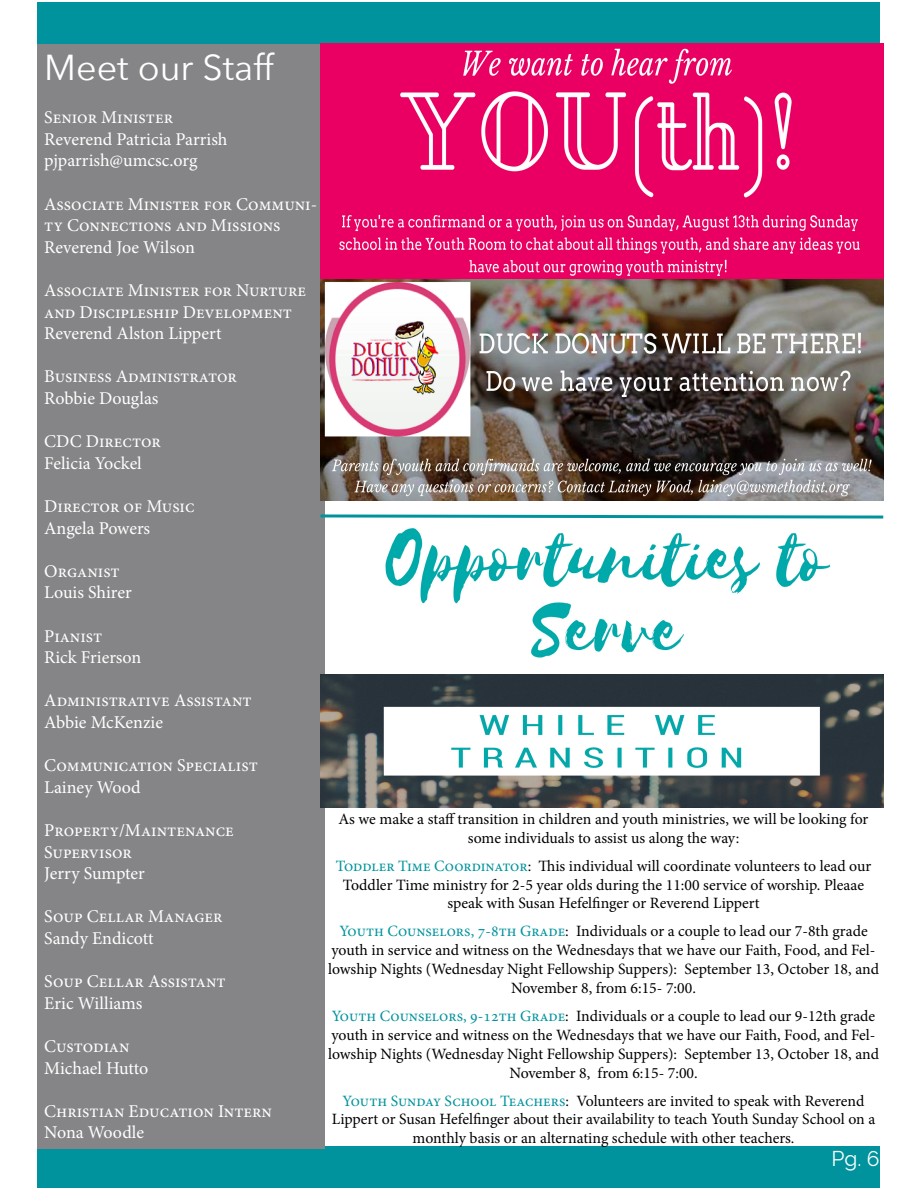
<style>
.page{position:relative;width:918px;height:1188px;background:#fff}
.page>*{position:absolute;margin:0;border:0;box-sizing:border-box;transform-origin:0 0}
.t1{font:36px "Avenir Next";color:#fff}
.t2{font:21px "Raleway";color:#fff}
.t3{font:18px/21.6px "Minion Pro";color:#fff}
.t4{font:15.75px/18.9px "Minion Pro";color:#000;text-align:center}
.s1{color:#00939d}
</style>
<div class="page">
<div style="left:38px;top:2px;width:842px;height:42px;background:#00939d"></div>
<div style="left:38px;top:1146px;width:842px;height:42px;background:#00939d"></div>
<div style="left:38px;top:44px;width:287px;height:1105px;background:#858587"></div>
<img style="left:321px;top:44px;width:562px;height:457px">
<svg style="left:320px;top:514px;width:564px;height:5px"></svg>
<img style="left:321px;top:674px;width:562px;height:134px">
<img style="left:385px;top:528px;width:446px;height:130px">
<h1 class="t1" style="left:44px;top:37px;width:231px">Meet our Staff</h1>
<p class="t3" style="left:44px;top:107px;width:185px">Senior Minister<br>Reverend Patricia Parrish pjparrish@umcsc.org</p>
<p class="t3" style="left:44px;top:193px;width:274px">Associate Minister for Communi&shy;ty Connections and Missions<br>Reverend Joe Wilson</p>
<p class="t3" style="left:44px;top:279px;width:263px">Associate Minister for Nurture and Discipleship Development<br>Reverend Alston Lippert</p>
<p class="t3" style="left:44px;top:366px;width:194px">Business Administrator<br>Robbie Douglas</p>
<p class="t3" style="left:44px;top:431px;width:118px">CDC Director<br>Felicia Yockel</p>
<p class="t3" style="left:44px;top:495px;width:152px">Director of Music<br>Angela Powers</p>
<p class="t3" style="left:44px;top:560px;width:89px">Organist<br>Louis Shirer</p>
<p class="t3" style="left:44px;top:625px;width:99px">Pianist<br>Rick Frierson</p>
<p class="t3" style="left:44px;top:690px;width:209px">Administrative Assistant<br>Abbie McKenzie</p>
<p class="t3" style="left:44px;top:755px;width:215px">Communication Specialist<br>Lainey Wood</p>
<p class="t3" style="left:44px;top:819px;width:191px">Property/Maintenance<br>Supervisor<br>Jerry Sumpter</p>
<p class="t3" style="left:44px;top:906px;width:180px">Soup Cellar Manager<br>Sandy Endicott</p>
<p class="t3" style="left:44px;top:971px;width:183px">Soup Cellar Assistant<br>Eric Williams</p>
<p class="t3" style="left:44px;top:1035px;width:106px">Custodian<br>Michael Hutto</p>
<p class="t3" style="left:44px;top:1100px;width:229px">Christian Education Intern<br>Nona Woodle</p>
<p class="t4" style="left:339px;top:809px;width:531px">As we make a staff transition in children and youth ministries, we will be looking for some individuals to assist us along the way:</p>
<p class="t4" style="left:336px;top:856px;width:537px"><span class="s1">Toddler Time Coordinator</span>: This individual will coordinate volunteers to lead our<br>Toddler Time ministry for 2-5 year olds during the 11:00 service of worship. Pleaae speak with Susan Hefelfinger or Reverend Lippert</p>
<p class="t4" style="left:328px;top:922px;width:552px"><span class="s1">Youth Counselors, 7-8th Grade</span>: Individuals or a couple to lead our 7-8th grade youth in service and witness on the Wednesdays that we have our Faith, Food, and Fel&shy;lowship Nights (Wednesday Night Fellowship Suppers): September 13, October 18, and November 8, from 6:15- 7:00.</p>
<p class="t4" style="left:328px;top:1007px;width:552px"><span class="s1">Youth Counselors, 9-12th Grade</span>: Individuals or a couple to lead our 9-12th grade youth in service and witness on the Wednesdays that we have our Faith, Food, and Fel&shy;lowship Nights (Wednesday Night Fellowship Suppers): September 13, October 18, and November 8, from 6:15- 7:00.</p>
<p class="t4" style="left:332px;top:1091px;width:545px"><span class="s1">Youth Sunday School Teachers</span>: Volunteers are invited to speak with Reverend<br>Lippert or Susan Hefelfinger about their availability to teach Youth Sunday School on a monthly basis or an alternating schedule with other teachers.</p>
<h2 class="t2" style="left:832px;top:1146px;width:50px">Pg. 6</h2>
</div>
